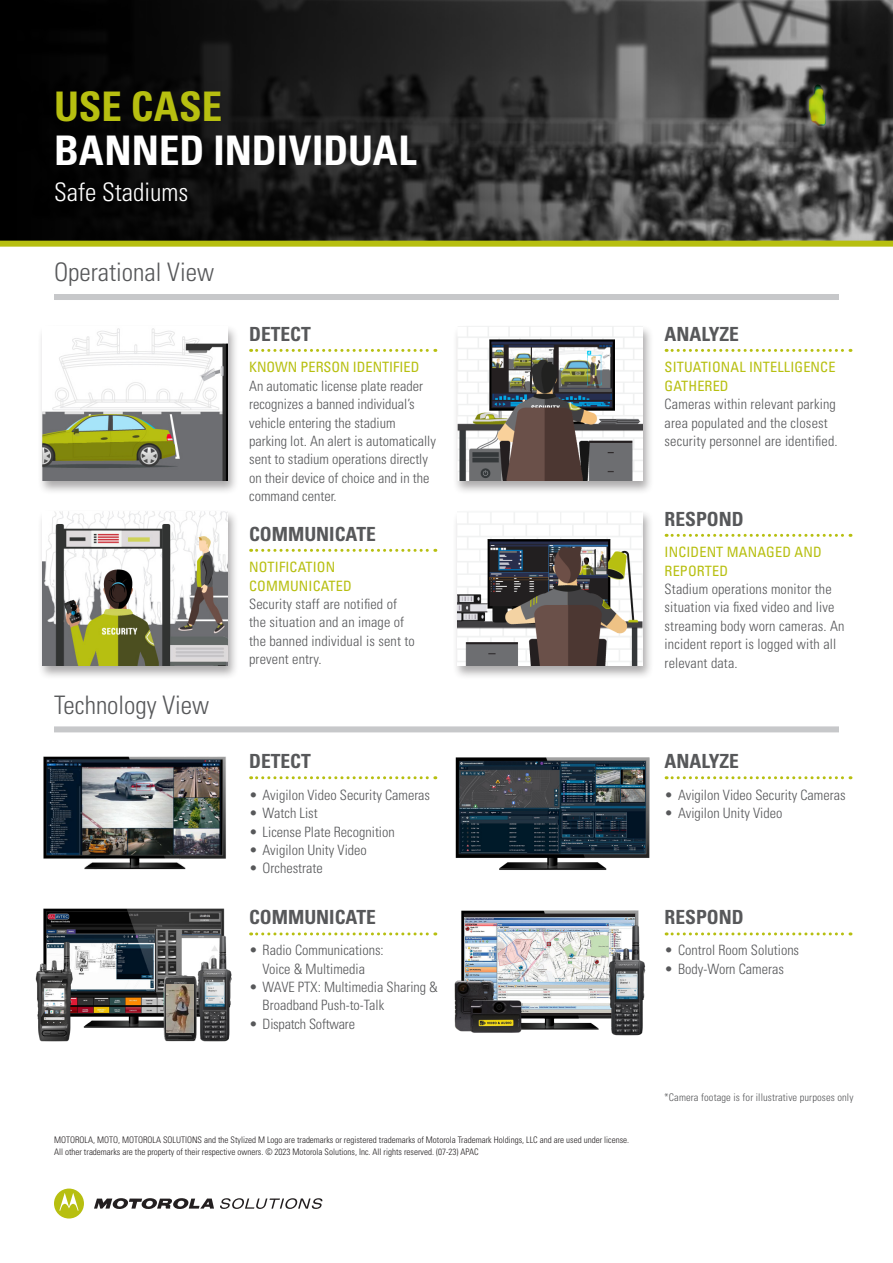
<style>
.page{position:relative;width:893px;height:1263px;background:#fff}
.page>*{position:absolute;margin:0;border:0;box-sizing:border-box;transform-origin:0 0}
.Body_Text{font:700 condensed 40.8px "Univers LT Std";color:#fff}
.Body_Text-2{font:700 condensed 40.8px "Univers LT Std";color:#b7bf10}
.t1{font:300 condensed 25.5px "Univers LT Std";color:#57585a}
.t2{font:300 condensed 25.5px "Univers LT Std";color:#fff}
.t3{font:700 condensed 19.5px "Univers LT Std";color:#57585a}
.t4{font:300 condensed 14.25px/18.3px "Univers LT Std";color:#57585a}
.t5{font:condensed 14.25px/18.3px "Univers LT Std";letter-spacing:.01em;color:#b7bf10}
.t6{font:300 condensed 10.5px "Univers LT Std";letter-spacing:.01em;color:#57585a}
.t7{font:300 condensed 9px/12.3px "Univers";color:#231f20}
</style>
<div class="page">
<svg style="left:0;top:0;width:893px;height:241px;background:#2b2b2a"></svg>
<div style="left:0;top:241px;width:893px;height:6px;background:#b7bf10"></div>
<div style="left:38px;top:324px;width:202px;height:171px;background:#231f20;opacity:.38"></div>
<img style="left:42px;top:326px;width:186px;height:155px">
<img style="left:43px;top:756px;width:183px;height:114px">
<div style="left:38px;top:509px;width:202px;height:171px;background:#231f20;opacity:.38"></div>
<img style="left:42px;top:511px;width:186px;height:155px">
<div style="left:453px;top:324px;width:202px;height:171px;background:#231f20;opacity:.38"></div>
<img style="left:457px;top:326px;width:186px;height:155px">
<div style="left:453px;top:509px;width:201px;height:171px;background:#231f20;opacity:.38"></div>
<img style="left:457px;top:511px;width:186px;height:155px">
<svg style="left:251px;top:349px;width:185px;height:3px"></svg>
<svg style="left:251px;top:776px;width:185px;height:3px"></svg>
<svg style="left:251px;top:549px;width:185px;height:3px"></svg>
<svg style="left:251px;top:932px;width:185px;height:3px"></svg>
<svg style="left:666px;top:349px;width:185px;height:3px"></svg>
<svg style="left:666px;top:776px;width:185px;height:3px"></svg>
<svg style="left:666px;top:534px;width:185px;height:3px"></svg>
<svg style="left:666px;top:932px;width:185px;height:3px"></svg>
<div style="left:54px;top:726px;width:785px;height:6px;background:#c7c8ca"></div>
<div style="left:54px;top:294px;width:785px;height:6px;background:#c7c8ca"></div>
<img style="left:455px;top:757px;width:195px;height:113px">
<img style="left:35px;top:908px;width:197px;height:134px">
<img style="left:166px;top:984px;width:27px;height:48px">
<svg style="left:94px;top:1198px;width:120px;height:11px"></svg>
<svg style="left:54px;top:1188px;width:30px;height:30px"></svg>
<svg style="left:220px;top:1198px;width:102px;height:11px"></svg>
<img style="left:461px;top:910px;width:178px;height:120px">
<div style="left:464px;top:914px;width:171px;height:101px;background:#231f20"></div>
<img style="left:464px;top:917px;width:171px;height:95px">
<img style="left:599px;top:919px;width:47px;height:117px">
<img style="left:454px;top:968px;width:58px;height:63px">
<img style="left:459px;top:978px;width:75px;height:55px">
<p class="Body_Text-2" style="left:54px;top:81px;width:170px">USE CASE</p>
<p class="Body_Text" style="left:54px;top:125px;width:364px">BANNED INDIVIDUAL</p>
<p class="t2" style="left:54px;top:176px;width:136px">Safe Stadiums</p>
<p class="t1" style="left:54px;top:257px;width:162px">Operational View</p>
<p class="t1" style="left:54px;top:689px;width:157px">Technology View</p>
<p class="t3" style="left:249px;top:322px;width:63px">DETECT</p>
<p class="t5" style="left:249px;top:358px;width:172px">KNOWN PERSON IDENTIFIED</p>
<p class="t4" style="left:249px;top:377px;width:188px">An automatic license plate reader recognizes a banned individual’s vehicle entering the stadium parking lot. An alert is automatically sent to stadium operations directly on their device of choice and in the command center.</p>
<p class="t3" style="left:249px;top:522px;width:128px">COMMUNICATE</p>
<p class="t5" style="left:249px;top:558px;width:104px">NOTIFICATION<br>COMMUNICATED</p>
<p class="t4" style="left:249px;top:595px;width:167px">Security staff are notified of the situation and an image of the banned individual is sent to prevent entry.</p>
<p class="t3" style="left:249px;top:749px;width:63px">DETECT</p>
<p class="t4" style="left:249px;top:786px;width:183px">• Avigilon Video Security Cameras</p>
<p class="t4" style="left:249px;top:804px;width:70px">• Watch List</p>
<p class="t4" style="left:249px;top:822px;width:147px">• License Plate Recognition</p>
<p class="t4" style="left:249px;top:841px;width:119px">• Avigilon Unity Video</p>
<p class="t4" style="left:249px;top:859px;width:75px">• Orchestrate</p>
<p class="t3" style="left:249px;top:905px;width:128px">COMMUNICATE</p>
<p class="t4" style="left:249px;top:941px;width:136px;text-align:center">• Radio Communications:<br>Voice &amp; Multimedia</p>
<p class="t4" style="left:263px;top:978px;width:177px;text-indent:-14px">• WAVE PTX: Multimedia Sharing &amp;<br>Broadband Push-to-Talk</p>
<p class="t4" style="left:249px;top:1014px;width:107px">• Dispatch Software</p>
<p class="t7" style="left:54px;top:1134px;width:577px">MOTOROLA, MOTO, MOTOROLA SOLUTIONS and the Stylized M Logo are trademarks or registered trademarks of Motorola Trademark Holdings, LLC and are used under license.<br>All other trademarks are the property of their respective owners. © 2023 Motorola Solutions, Inc. All rights reserved. (07-23) APAC</p>
<p class="t3" style="left:665px;top:322px;width:76px">ANALYZE</p>
<p class="t5" style="left:665px;top:358px;width:172px">SITUATIONAL INTELLIGENCE<br>GATHERED</p>
<p class="t4" style="left:665px;top:395px;width:175px">Cameras within relevant parking area populated and the closest security personnel are identified.</p>
<p class="t3" style="left:665px;top:507px;width:81px">RESPOND</p>
<p class="t5" style="left:665px;top:543px;width:159px">INCIDENT MANAGED AND<br>REPORTED</p>
<p class="t4" style="left:665px;top:580px;width:181px">Stadium operations monitor the situation via fixed video and live streaming body worn cameras. An incident report is logged with all relevant data.</p>
<p class="t3" style="left:665px;top:749px;width:76px">ANALYZE</p>
<p class="t4" style="left:665px;top:786px;width:183px">• Avigilon Video Security Cameras</p>
<p class="t4" style="left:665px;top:804px;width:119px">• Avigilon Unity Video</p>
<p class="t3" style="left:665px;top:905px;width:81px">RESPOND</p>
<p class="t4" style="left:665px;top:941px;width:136px">• Control Room Solutions</p>
<p class="t4" style="left:665px;top:959px;width:121px">• Body-Worn Cameras</p>
<p class="t6" style="left:664px;top:1090px;width:191px">*Camera footage is for illustrative purposes only</p>
</div>
